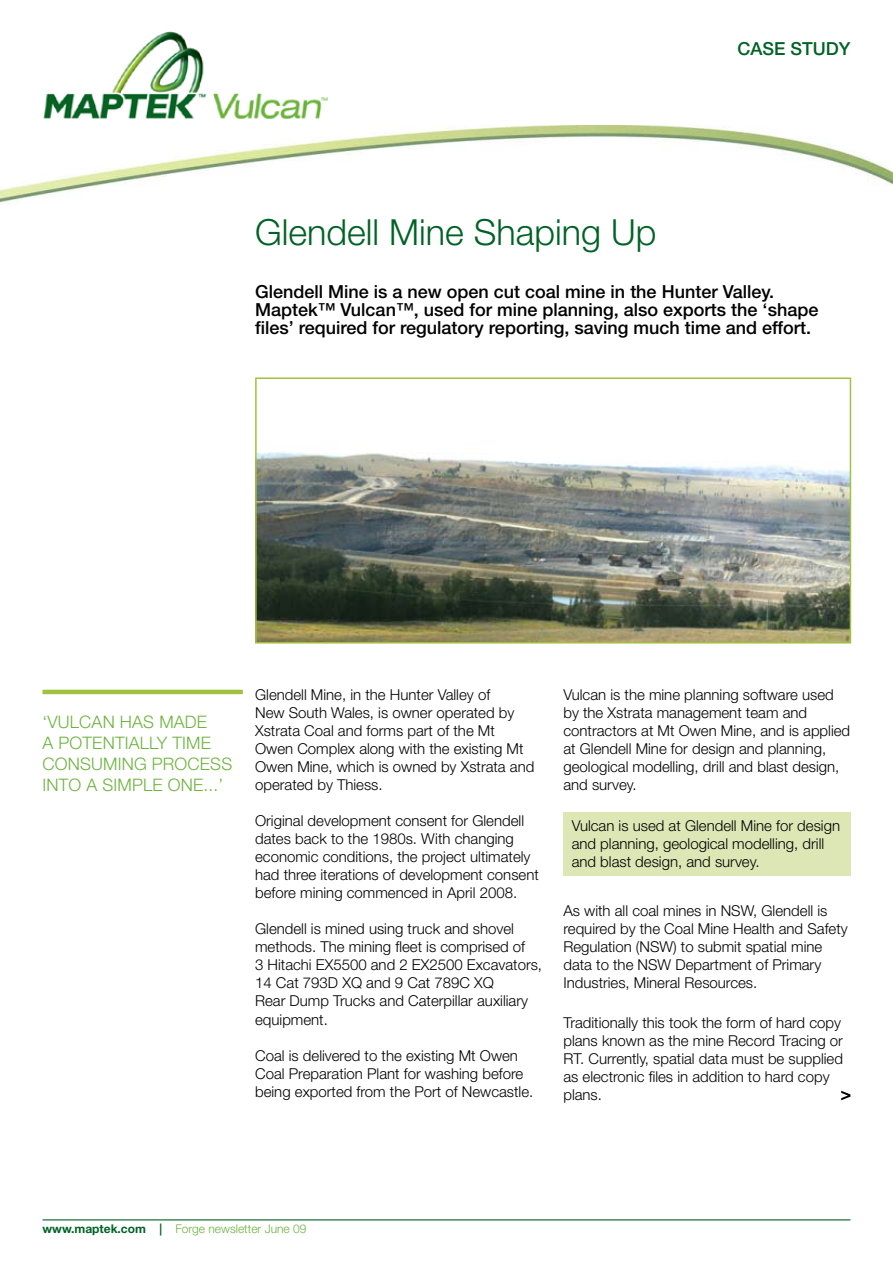
<style>
.page{position:relative;width:893px;height:1263px;background:#fff}
.page>*{position:absolute;margin:0;border:0;box-sizing:border-box;transform-origin:0 0}
.t1{font:300 36px "Helvetica Neue LT Std";color:#006225}
.t2{font:500 18px/18px "Helvetica Neue LT Std";color:#000}
.t3{font:500 18px "Helvetica Neue LT Std";color:#006225}
.t4{font:300 17.25px/21px "Helvetica Neue LT Std";letter-spacing:.01em;color:#6db33f}
.t5{font:300 15px/18px "Helvetica Neue LT Std";color:#000}
.t6{font:300 12px "Helvetica Neue LT Std";color:#6db33f}
.s1{font-weight:700;color:#006225}
.s2{font-weight:500;color:#006225}
</style>
<div class="page">
<img style="left:0;top:126px;width:893px;height:77px">
<img style="left:28px;top:31px;width:317px;height:102px">
<div style="left:563px;top:812px;width:287px;height:63px;background:#dde7b6"></div>
<hr style="left:43px;top:1219px;width:807px;height:1px;background:#006225">
<img style="left:258px;top:452px;width:590px;height:188px">
<div style="left:255px;top:377px;width:596px;height:266px;border:2px solid #a2c13f"></div>
<svg style="left:841px;top:1091px;width:9px;height:9px"></svg>
<hr style="left:43px;top:690px;width:200px;height:4px;background:#a2c13f">
<h1 class="t1" style="left:255px;top:211px;width:403px">Glendell Mine Shaping Up</h1>
<p class="t3" style="left:737px;top:38px;width:115px">CASE STUDY</p>
<p class="t2" style="left:255px;top:283px;width:565px">Glendell Mine is a new open cut coal mine in the Hunter Valley.<br>Maptek™ Vulcan™, used for mine planning, also exports the ‘shape files’ required for regulatory reporting, saving much time and effort.</p>
<p class="t4" style="left:43px;top:711px;width:191px">‘VULCAN HAS MADE<br>A POTENTIALLY TIME<br>CONSUMING PROCESS<br>INTO A SIMPLE ONE...’</p>
<p class="t5" style="left:255px;top:686px;width:281px">Glendell Mine, in the Hunter Valley of<br>New South Wales, is owner operated by Xstrata Coal and forms part of the Mt Owen Complex along with the existing Mt Owen Mine, which is owned by Xstrata and operated by Thiess.</p>
<p class="t5" style="left:255px;top:812px;width:285px">Original development consent for Glendell dates back to the 1980s. With changing economic conditions, the project ultimately had three iterations of development consent before mining commenced in April 2008.</p>
<p class="t5" style="left:255px;top:920px;width:288px">Glendell is mined using truck and shovel methods. The mining fleet is comprised of<br>3 Hitachi EX5500 and 2 EX2500 Excavators, 14 Cat 793D XQ and 9 Cat 789C XQ<br>Rear Dump Trucks and Caterpillar auxiliary equipment.</p>
<p class="t5" style="left:255px;top:1046px;width:280px">Coal is delivered to the existing Mt Owen<br>Coal Preparation Plant for washing before being exported from the Port of Newcastle.</p>
<p class="t5" style="left:563px;top:686px;width:288px">Vulcan is the mine planning software used by the Xstrata management team and contractors at Mt Owen Mine, and is applied at Glendell Mine for design and planning, geological modelling, drill and blast design, and survey.</p>
<p class="t5" style="left:572px;top:817px;width:270px">Vulcan is used at Glendell Mine for design and planning, geological modelling, drill and blast design, and survey.</p>
<p class="t5" style="left:563px;top:902px;width:286px">As with all coal mines in NSW, Glendell is required by the Coal Mine Health and Safety Regulation (NSW) to submit spatial mine data to the NSW Department of Primary Industries, Mineral Resources.</p>
<p class="t5" style="left:563px;top:1013px;width:281px">Traditionally this took the form of hard copy plans known as the mine Record Tracing or RT. Currently, spatial data must be supplied as electronic files in addition to hard copy plans.</p>
<p class="t6" style="left:43px;top:1222px;width:266px"><span class="s1">www.maptek.com</span> <span class="s2">|</span> Forge newsletter June 09</p>
</div>
